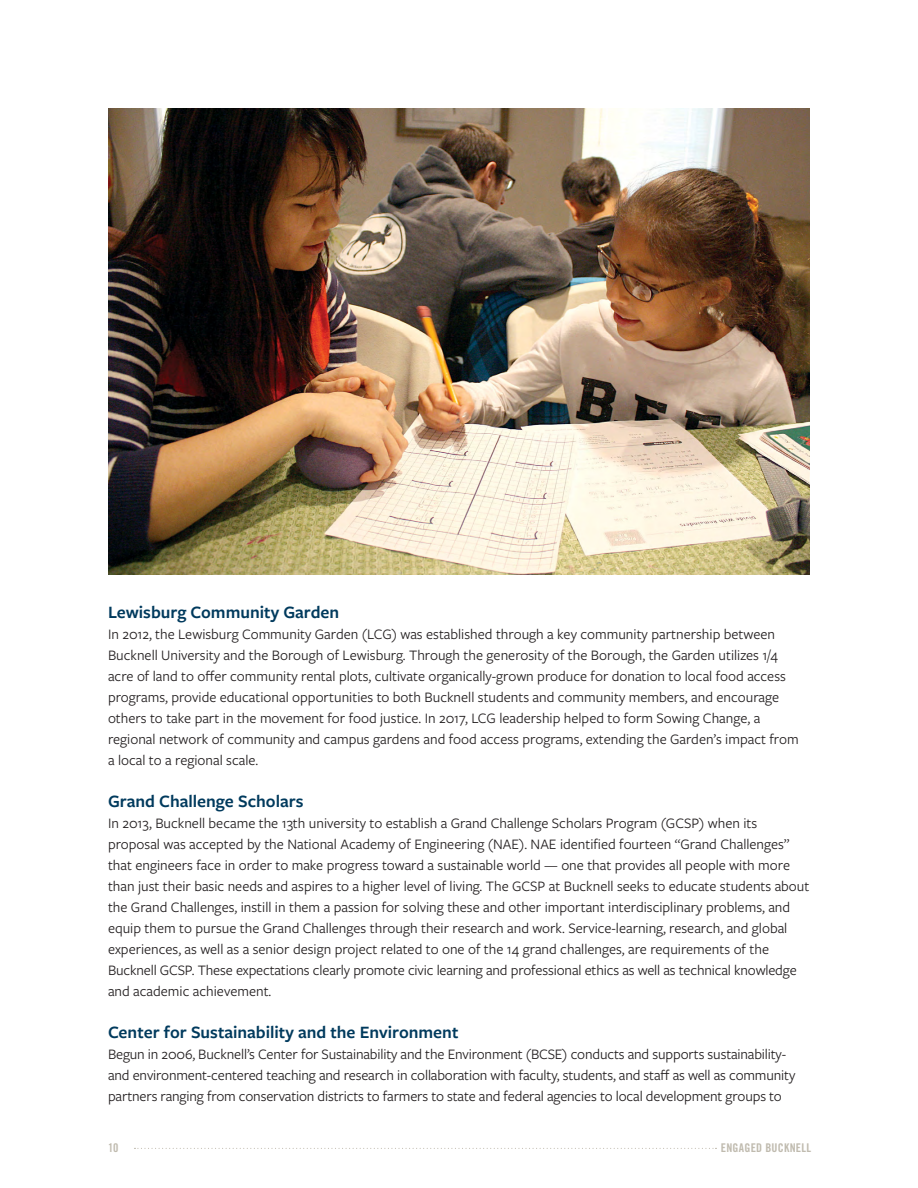
<style>
.page{position:relative;width:918px;height:1188px;background:#fff}
.page>*{position:absolute;margin:0;border:0;box-sizing:border-box;transform-origin:0 0}
.t1{font:600 18px "Freight Sans Pro";color:#003a5d}
.t2{font:15px/21px "Freight Sans Pro";color:#231f20}
.t3{font:12px "Trade Gothic LT Pro Bd Cn 20";letter-spacing:.02em;color:#c0bbaf}
</style>
<div class="page">
<svg style="left:134px;top:1148px;width:583px;height:1px"></svg>
<img style="left:108px;top:108px;width:702px;height:467px">
<p class="t1" style="left:108px;top:600px;width:233px">Lewisburg Community Garden</p>
<p class="t2" style="left:108px;top:623px;width:692px">In 2012, the Lewisburg Community Garden (LCG) was established through a key community partnership between Bucknell University and the Borough of Lewisburg. Through the generosity of the Borough, the Garden utilizes 1/4 acre of land to offer community rental plots, cultivate organically-grown produce for donation to local food access programs, provide educational opportunities to both Bucknell students and community members, and encourage others to take part in the movement for food justice. In 2017, LCG leadership helped to form Sowing Change, a regional network of community and campus gardens and food access programs, extending the Garden’s impact from a local to a regional scale.</p>
<p class="t1" style="left:108px;top:789px;width:197px">Grand Challenge Scholars</p>
<p class="t2" style="left:108px;top:812px;width:703px">In 2013, Bucknell became the 13th university to establish a Grand Challenge Scholars Program (GCSP) when its proposal was accepted by the National Academy of Engineering (NAE). NAE identified fourteen “Grand Challenges” that engineers face in order to make progress toward a sustainable world — one that provides all people with more than just their basic needs and aspires to a higher level of living. The GCSP at Bucknell seeks to educate students about the Grand Challenges, instill in them a passion for solving these and other important interdisciplinary problems, and equip them to pursue the Grand Challenges through their research and work. Service-learning, research, and global experiences, as well as a senior design project related to one of the 14 grand challenges, are requirements of the Bucknell GCSP. These expectations clearly promote civic learning and professional ethics as well as technical knowledge and academic achievement.</p>
<p class="t1" style="left:108px;top:1020px;width:352px">Center for Sustainability and the Environment</p>
<p class="t2" style="left:108px;top:1043px;width:689px">Begun in 2006, Bucknell’s Center for Sustainability and the Environment (BCSE) conducts and supports sustainability&shy;and environment-centered teaching and research in collaboration with faculty, students, and staff as well as community partners ranging from conservation districts to farmers to state and federal agencies to local development groups to</p>
<p class="t3" style="left:108px;top:1140px;width:12px">10</p>
<p class="t3" style="left:721px;top:1140px;width:92px">ENGAGED BUCKNELL</p>
</div>
